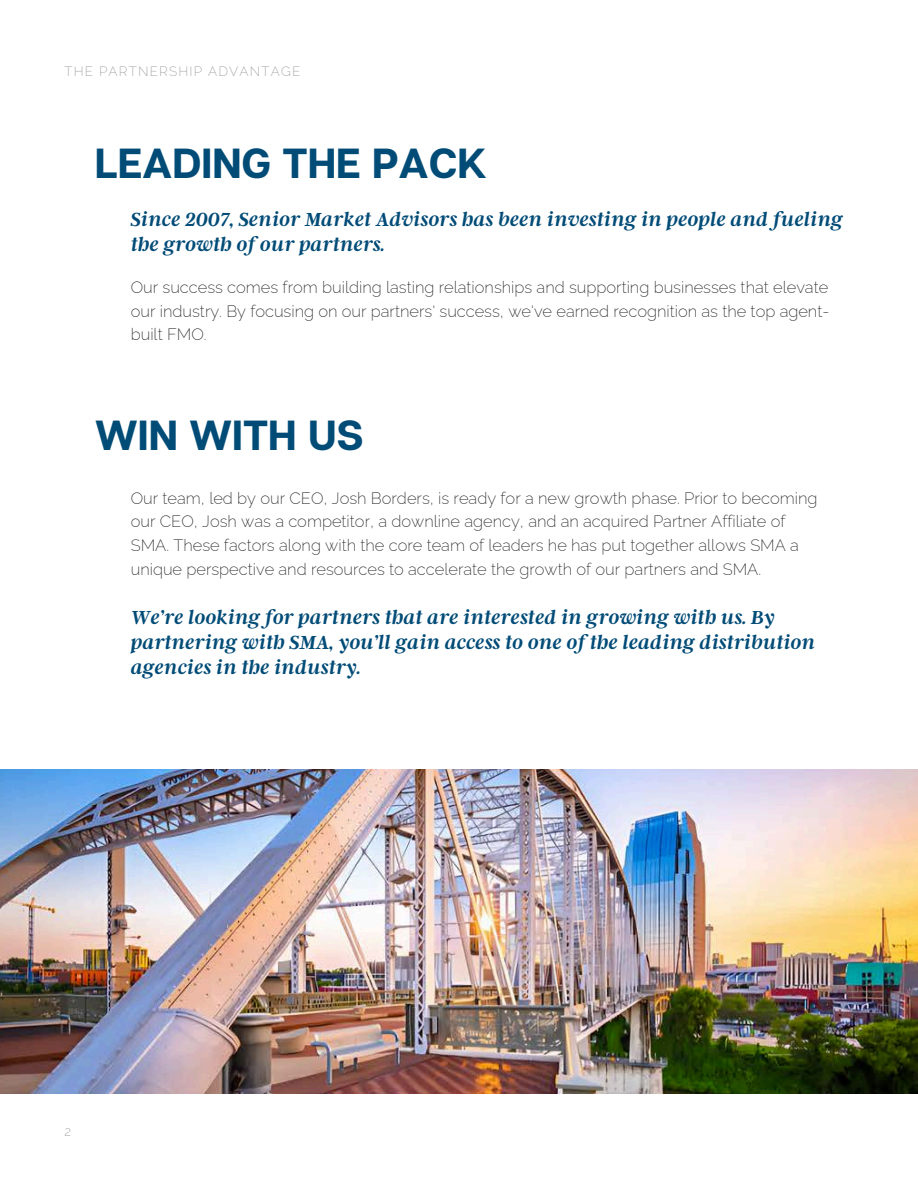
<style>
.page{position:relative;width:918px;height:1188px;background:#fff}
.page>*{position:absolute;margin:0;border:0;box-sizing:border-box;transform-origin:0 0}
.t1{font:700 42px "Articulat CF";color:#014b77}
.t2{font:italic 600 21px/24.8px "Argent CF";color:#014b77}
.t3{font:200 16.5px/23.7px "Raleway";color:#231f20}
.t4{font:200 13.5px "Raleway";letter-spacing:.09em;color:#939598}
</style>
<div class="page">
<img style="left:0;top:769px;width:918px;height:324px">
<p class="t4" style="left:64px;top:64px;width:237px">THE PARTNERSHIP ADVANTAGE</p>
<h2 class="t1" style="left:95px;top:137px;width:394px">LEADING THE PACK</h2>
<p class="t2" style="left:131px;top:206px;width:714px">Since 2007, Senior Market Advisors has been investing in people and fueling the growth of our partners.</p>
<h3 class="t3" style="left:131px;top:275px;width:700px;text-align:justify">Our success comes from building lasting relationships and supporting businesses that elevate our industry. By focusing on our partners' success, we've earned recognition as the top agent&shy;built FMO.</h3>
<h1 class="t1" style="left:95px;top:409px;width:271px">WIN WITH US</h1>
<h3 class="t3" style="left:131px;top:486px;width:688px">Our team, led by our CEO, Josh Borders, is ready for a new growth phase. Prior to becoming our CEO, Josh was a competitor, a downline agency, and an acquired Partner Affiliate of SMA. These factors along with the core team of leaders he has put together allows SMA a unique perspective and resources to accelerate the growth of our partners and SMA.</h3>
<h1 class="t2" style="left:131px;top:604px;width:686px">We’re looking for partners that are interested in growing with us. By partnering with SMA, you’ll gain access to one of the leading distribution agencies in the industry.</h1>
<h2 class="t4" style="left:64px;top:1123px;width:8px">2</h2>
</div>
